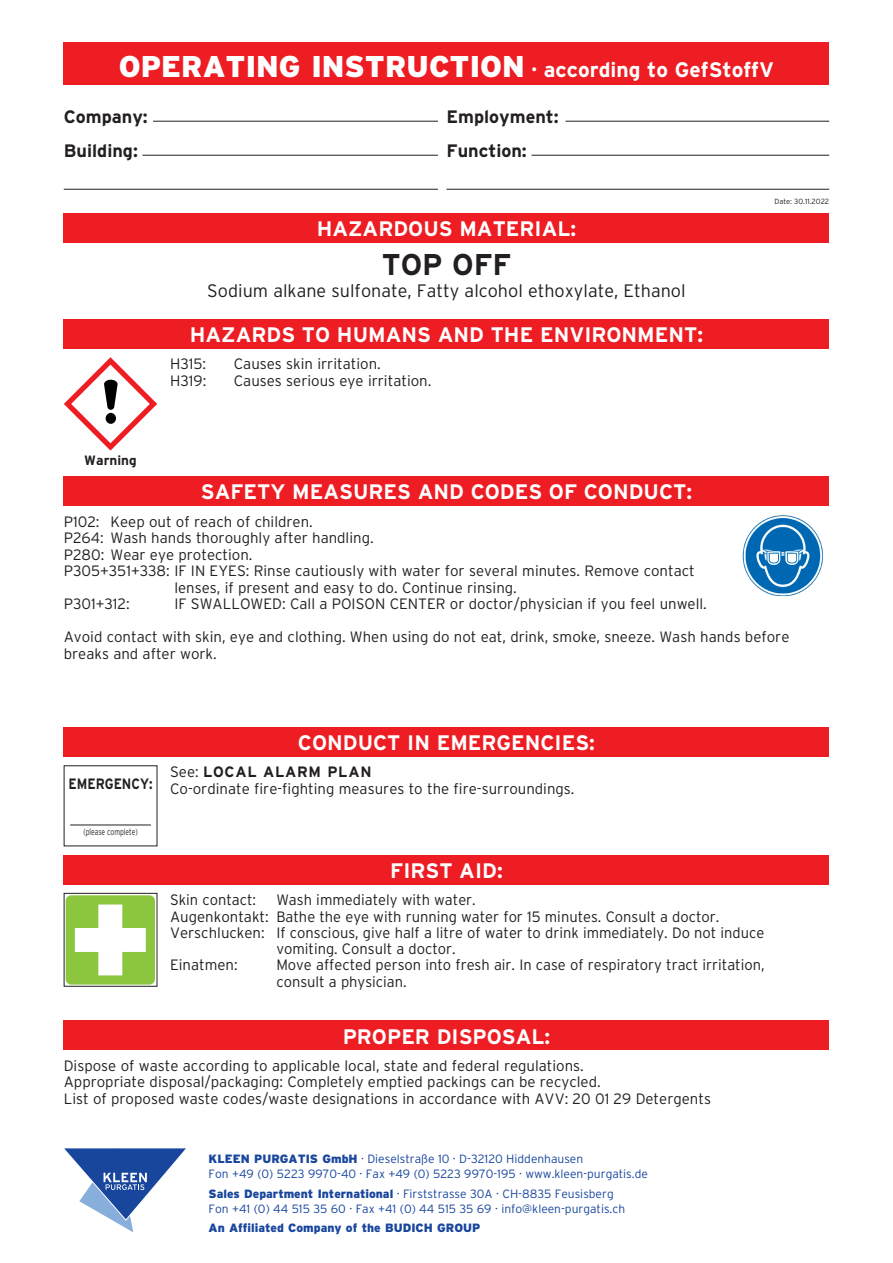
<style>
.page{position:relative;width:893px;height:1263px;background:#fff}
.page>*{position:absolute;margin:0;border:0;box-sizing:border-box;transform-origin:0 0}
.t1{font:700 30px "Interstate";color:#231f20}
.t2{font:700 21px "Interstate";color:#fff}
.t3{font:300 18px "Interstate";color:#231f20}
.t4{font:700 18px/34px "Interstate";color:#231f20}
.t5{font:300 15px/16.5px "Interstate";color:#231f20}
.t6{font:700 15px "Interstate";color:#231f20;scale:.85 1}
.t7{font:700 13.5px "Interstate";color:#231f20}
.t8{font:300 12px/15px "Interstate";color:#18469d}
.t9{font:900 12px "Interstate";color:#18469d}
.t10{font:300 9px "Interstate";color:#231f20;scale:.75 1}
.t11{font:300 7.5px "Interstate";color:#231f20}
.s1{font-weight:900;font-size:30px}
.s2{font-weight:700}
.s3{font-weight:900}
</style>
<div class="page">
<div style="left:64px;top:213px;width:765px;height:29px;background:#ee1d23"></div>
<div style="left:64px;top:319px;width:765px;height:30px;background:#ee1d23"></div>
<div style="left:64px;top:476px;width:765px;height:30px;background:#ee1d23"></div>
<hr style="left:70px;top:825px;width:81px;height:1px;background:#231f20">
<div style="left:64px;top:727px;width:765px;height:30px;background:#ee1d23"></div>
<div style="left:64px;top:1020px;width:765px;height:30px;background:#ee1d23"></div>
<div style="left:64px;top:855px;width:765px;height:29px;background:#ee1d23"></div>
<svg style="left:66px;top:895px;width:89px;height:89px"></svg>
<img style="left:742px;top:515px;width:81px;height:80px">
<div style="left:64px;top:43px;width:765px;height:42px;background:#ee1d23"></div>
<hr style="left:153px;top:121px;width:285px;height:1px;background:#231f20">
<hr style="left:142px;top:155px;width:296px;height:1px;background:#231f20">
<hr style="left:566px;top:121px;width:263px;height:1px;background:#231f20">
<hr style="left:531px;top:155px;width:298px;height:1px;background:#231f20">
<hr style="left:64px;top:189px;width:374px;height:1px;background:#231f20">
<hr style="left:446px;top:189px;width:383px;height:1px;background:#231f20">
<svg style="left:64px;top:1148px;width:122px;height:84px"></svg>
<svg style="left:64px;top:357px;width:93px;height:94px"></svg>
<h2 class="t2" style="left:119px;top:58px;width:657px"><span class="s1">OPERATING INSTRUCTION</span> · according to GefStoffV</h2>
<p class="t4" style="left:64px;top:100px;width:86px">Company:<br>Building:</p>
<p class="t4" style="left:446px;top:100px;width:114px">Employment:<br>Function:</p>
<p class="t7" style="left:84px;top:453px;width:54px">Warning</p>
<h2 class="t2" style="left:317px;top:216px;width:261px">HAZARDOUS MATERIAL:</h2>
<h1 class="t1" style="left:382px;top:248px;width:131px">TOP OFF</h1>
<p class="t3" style="left:207px;top:281px;width:480px">Sodium alkane sulfonate, Fatty alcohol ethoxylate, Ethanol</p>
<h2 class="t2" style="left:190px;top:323px;width:515px">HAZARDS TO HUMANS AND THE ENVIRONMENT:</h2>
<p class="t5" style="left:170px;top:356px;width:38px">H315:</p>
<p class="t5" style="left:234px;top:356px;width:148px">Causes skin irritation.</p>
<p class="t5" style="left:170px;top:372px;width:38px">H319:</p>
<p class="t5" style="left:234px;top:372px;width:199px">Causes serious eye irritation.</p>
<p class="t11" style="left:774px;top:197px;width:56px">Date: 30.11.2022</p>
<h2 class="t2" style="left:201px;top:480px;width:493px">SAFETY MEASURES AND CODES OF CONDUCT:</h2>
<p class="t5" style="left:64px;top:513px;width:251px">P102: Keep out of reach of children.</p>
<p class="t5" style="left:64px;top:529px;width:311px">P264: Wash hands thoroughly after handling.</p>
<p class="t5" style="left:64px;top:546px;width:190px">P280: Wear eye protection.</p>
<p class="t5" style="left:64px;top:562px;width:632px">P305+351+338: IF IN EYES: Rinse cautiously with water for several minutes. Remove contact</p>
<p class="t5" style="left:174px;top:579px;width:344px">lenses, if present and easy to do. Continue rinsing.</p>
<p class="t5" style="left:64px;top:595px;width:67px">P301+312:</p>
<p class="t5" style="left:174px;top:595px;width:534px">IF SWALLOWED: Call a POISON CENTER or doctor/physician if you feel unwell.</p>
<p class="t5" style="left:64px;top:628px;width:727px">Avoid contact with skin, eye and clothing. When using do not eat, drink, smoke, sneeze. Wash hands before breaks and after work.</p>
<p class="t6" style="left:68px;top:775px;width:100px">EMERGENCY:</p>
<p class="t10" style="left:83px;top:827px;width:74px">(please complete)</p>
<h2 class="t2" style="left:298px;top:731px;width:299px">CONDUCT IN EMERGENCIES:</h2>
<p class="t5" style="left:170px;top:764px;width:406px">See: <span class="s2">LOCAL ALARM PLAN<br></span>Co-ordinate fire-fighting measures to the fire-surroundings.</p>
<h2 class="t2" style="left:390px;top:859px;width:114px">FIRST AID:</h2>
<p class="t5" style="left:170px;top:891px;width:87px">Skin contact:</p>
<p class="t5" style="left:276px;top:891px;width:201px">Wash immediately with water.</p>
<p class="t5" style="left:170px;top:908px;width:551px">Augenkontakt: Bathe the eye with running water for 15 minutes. Consult a doctor.</p>
<p class="t5" style="left:170px;top:924px;width:596px">Verschlucken: If conscious, give half a litre of water to drink immediately. Do not induce</p>
<p class="t5" style="left:276px;top:940px;width:181px">vomiting. Consult a doctor.</p>
<p class="t5" style="left:170px;top:957px;width:69px">Einatmen:</p>
<p class="t5" style="left:276px;top:957px;width:490px">Move affected person into fresh air. In case of respiratory tract irritation, consult a physician.</p>
<h2 class="t2" style="left:343px;top:1024px;width:209px">PROPER DISPOSAL:</h2>
<p class="t5" style="left:64px;top:1057px;width:649px">Dispose of waste according to applicable local, state and federal regulations.<br>Appropriate disposal/packaging: Completely emptied packings can be recycled.<br>List of proposed waste codes/waste designations in accordance with AVV: 20 01 29 Detergents</p>
<p class="t8" style="left:209px;top:1151px;width:441px"><span class="s3">KLEEN PURGATIS GmbH</span> · Dieselstraße 10 · D-32120 Hiddenhausen<br>Fon +49 (0) 5223 9970-40 · Fax +49 (0) 5223 9970-195 · www.kleen-purgatis.de</p>
<p class="t8" style="left:209px;top:1186px;width:418px"><span class="s3">Sales Department International</span> · Firststrasse 30A · CH-8835 Feusisberg<br>Fon +41 (0) 44 515 35 60 · Fax +41 (0) 44 515 35 69 · info@kleen-purgatis.ch</p>
<p class="t9" style="left:209px;top:1221px;width:273px">An Affiliated Company of the BUDICH GROUP</p>
</div>
